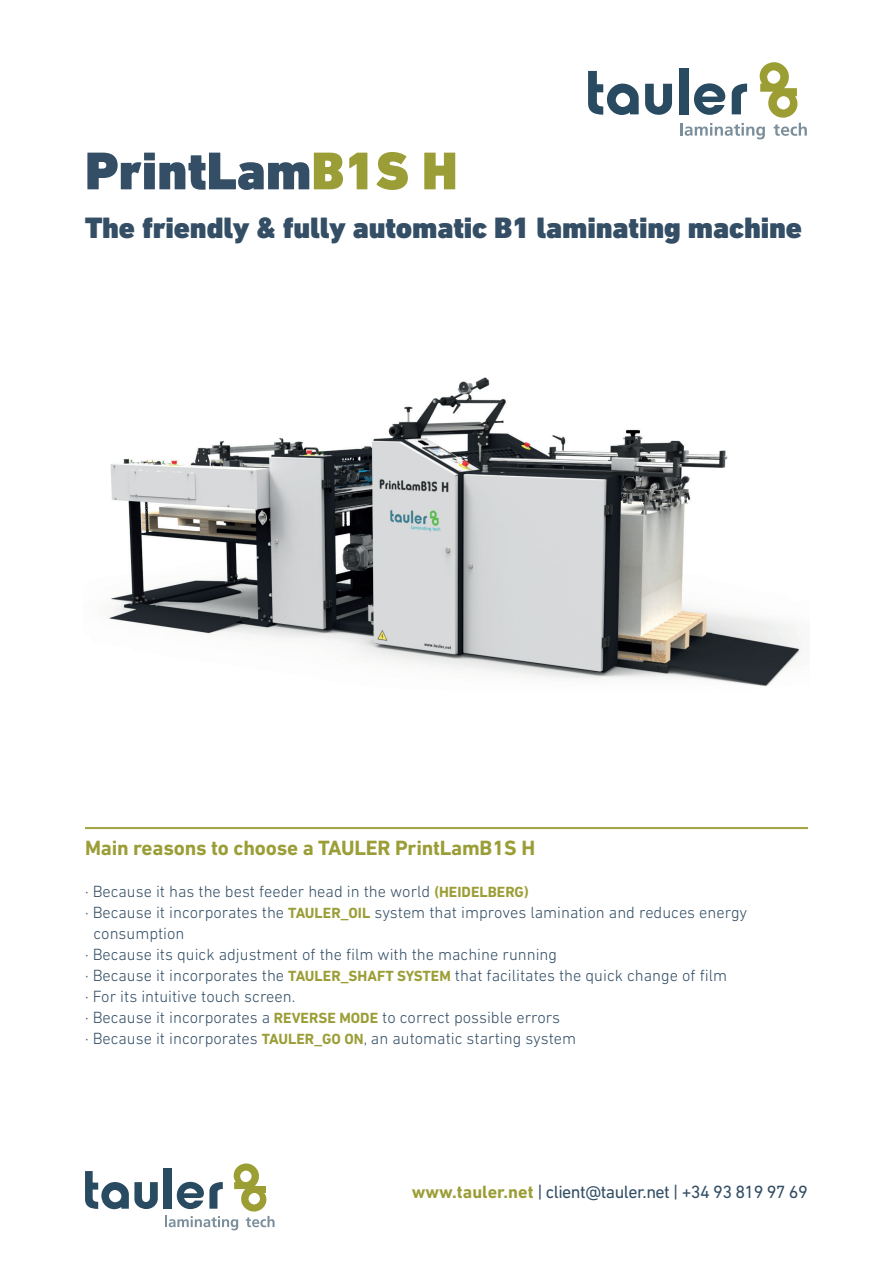
<style>
.page{position:relative;width:893px;height:1263px;background:#fff}
.page>*{position:absolute;margin:0;border:0;box-sizing:border-box;transform-origin:0 0}
.t1{font:900 54px "DIN Next LT Pro";color:#334e65}
.t2{font:900 30px "DIN Next LT Pro";letter-spacing:-.005em;color:#334e65}
.t3{font:700 21px "DIN Next LT Pro";letter-spacing:-.01em;color:#9b9e37}
.t4{font:18px "DIN Next LT Pro";letter-spacing:-.03em;color:#334e65}
.t5{font:300 16.5px "DIN Next LT Pro";color:#334e65}
.s1{color:#9b9e37}
.s2{font-weight:700;font-size:15px;color:#9b9e37}
.s3{font-weight:700;color:#9b9e37}
</style>
<div class="page">
<svg style="left:588px;top:71px;width:51px;height:44px"></svg>
<svg style="left:645px;top:84px;width:27px;height:31px"></svg>
<div style="left:679px;top:68px;width:9px;height:46px;background:#294b61"></div>
<svg style="left:680px;top:62px;width:127px;height:77px"></svg>
<svg style="left:85px;top:1171px;width:73px;height:38px"></svg>
<div style="left:164px;top:1168px;width:8px;height:41px;background:#294b61"></div>
<svg style="left:165px;top:1163px;width:110px;height:67px"></svg>
<hr style="left:85px;top:827px;width:723px;height:1px;background:#9b9e37">
<hr style="left:85px;top:828px;width:723px;height:1px;background:#9b9e37">
<img style="left:109px;top:377px;width:693px;height:309px">
<h1 class="t1" style="left:85px;top:139px;width:374px">PrintLam<span class="s1">B1S H</span></h1>
<h2 class="t2" style="left:85px;top:210px;width:718px">The friendly &amp; fully automatic B1 laminating machine</h2>
<p class="t3" style="left:85px;top:835px;width:452px">Main reasons to choose a TAULER PrintLamB1S H</p>
<p class="t5" style="left:85px;top:882px;width:445px">· Because it has the best feeder head in the world <span class="s2">(HEIDELBERG)</span></p>
<p class="t5" style="left:85px;top:903px;width:664px">· Because it incorporates the <span class="s2">TAULER_OIL</span> system that improves lamination and reduces energy</p>
<p class="t5" style="left:94px;top:924px;width:93px">consumption</p>
<p class="t5" style="left:85px;top:945px;width:474px">· Because its quick adjustment of the film with the machine running</p>
<p class="t5" style="left:85px;top:966px;width:643px">· Because it incorporates the <span class="s2">TAULER_SHAFT SYSTEM</span> that facilitates the quick change of film</p>
<p class="t5" style="left:85px;top:987px;width:212px">· For its intuitive touch screen.</p>
<p class="t5" style="left:85px;top:1008px;width:477px">· Because it incorporates a <span class="s2">REVERSE MODE</span> to correct possible errors</p>
<p class="t5" style="left:85px;top:1029px;width:493px">· Because it incorporates <span class="s2">TAULER_GO ON</span>, an automatic starting system</p>
<p class="t4" style="left:412px;top:1181px;width:398px"><span class="s3">www.tauler.net</span> | client@tauler.net | +34 93 819 97 69</p>
</div>
